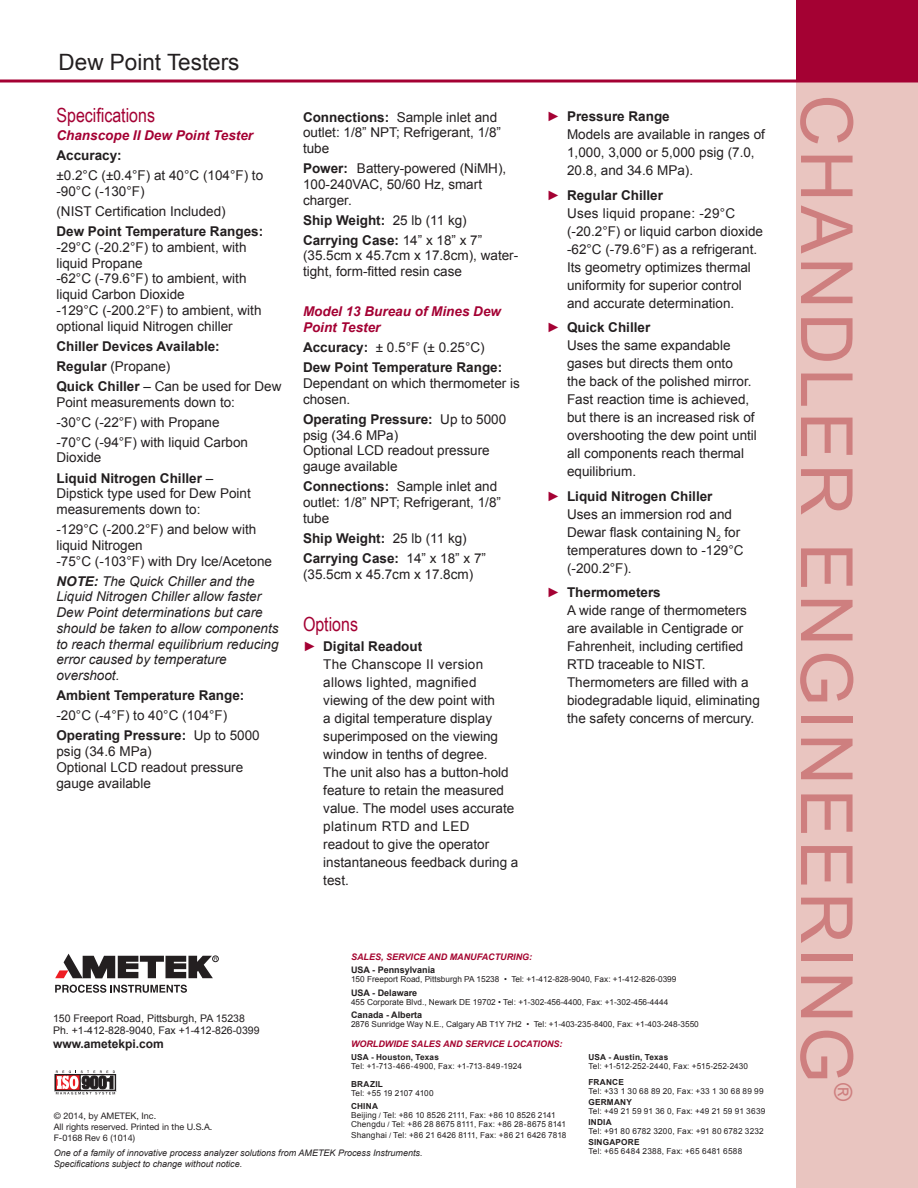
<style>
.page{position:relative;width:918px;height:1188px;background:#fff}
.page>*{position:absolute;margin:0;border:0;box-sizing:border-box;transform-origin:0 0}
._9_SIDEBAR_Heading{font:72px "Arial";letter-spacing:.05em;color:#ce7f7f}
._9_SIDEBAR_Heading-2{font:24.45px "Arial";color:#ce7f7f}
._2_Subhead{font:22.5px "Arial";color:#231f20}
._3_ParagraphHeads{font:19.5px "Arial Narrow";color:#a40133}
._8_SpecificationText{font:13.5px/15.8px "Arial";color:#231f20}
._5_BulletText{font:13.5px/18px "Arial";color:#231f20}
._8_SpecificationText-2{font:italic 13.5px/15.8px "Arial";color:#231f20}
._8_SpecificationText-3{font:700 13.5px "Arial";color:#231f20}
._5_BulletText-2{font:700 13.5px "Arial";color:#231f20}
._8_SpecificationText-4{font:italic 700 13.5px/15.8px "Arial";color:#a40133}
.t1{font:700 12px "Arial";color:#231f20}
.t2{font:10.5px "Arial";color:#231f20}
.t3{font:italic 9px "Arial";color:#231f20}
.t4{font:9px/10.8px "Helvetica Neue";color:#231f20}
.t5{font:italic 700 9px "Arial";color:#a4032e}
.t6{font:700 9px "Arial";color:#231f20}
.t7{font:8.25px/9px "Arial";color:#231f20}
.t8{font:8.25px/9px "Arial";letter-spacing:.025em;color:#231f20}
.t9{font:8.25px/9px "Arial";letter-spacing:.02em;color:#231f20}
.t10{font:8.25px/9px "Arial";letter-spacing:.03em;color:#231f20}
.s1{font-weight:700}
.s2{font-weight:400}
.s3{font-weight:400;color:#a40133}
.s4{font-size:7.5px}
</style>
<div class="page">
<div style="left:796px;top:81px;width:122px;height:1107px;background:#e9c5c0"></div>
<div style="left:796px;top:0;width:122px;height:81px;background:#a40133"></div>
<hr style="left:0;top:80px;width:918px;height:2px;background:#a40133">
<div style="left:55px;top:1074px;width:62px;height:18px;background:#e0e1e3"></div>
<svg style="left:55px;top:1071px;width:61px;height:23px"></svg>
<svg style="left:55px;top:985px;width:132px;height:8px"></svg>
<div style="left:212px;top:956px;width:7px;height:6px;border:1px solid #231f20;border-radius:50%"></div>
<svg style="left:55px;top:954px;width:162px;height:24px"></svg>
<p class="_2_Subhead" style="left:59px;top:48px;width:182px">Dew Point Testers</p>
<p class="_3_ParagraphHeads" style="left:56px;top:101px;width:100px">Specifications</p>
<p class="_8_SpecificationText-4" style="left:56px;top:128px;width:198px">Chanscope II Dew Point Tester</p>
<p class="_8_SpecificationText-3" style="left:56px;top:147px;width:67px">Accuracy:</p>
<p class="_8_SpecificationText" style="left:56px;top:168px;width:208px">±0.2°C (±0.4°F) at 40°C (104°F) to -90°C (-130°F)</p>
<p class="_8_SpecificationText" style="left:56px;top:204px;width:171px">(NIST Certification Included)</p>
<p class="_8_SpecificationText" style="left:56px;top:224px;width:208px"><span class="s1">Dew Point Temperature Ranges: </span>-29°C (-20.2°F) to ambient, with liquid Propane<br>-62°C (-79.6°F) to ambient, with liquid Carbon Dioxide<br>-129°C (-200.2°F) to ambient, with optional liquid Nitrogen chiller</p>
<p class="_8_SpecificationText-3" style="left:56px;top:337px;width:165px">Chiller Devices Available:</p>
<p class="_8_SpecificationText" style="left:56px;top:358px;width:116px"><span class="s1">Regular</span> (Propane)</p>
<p class="_8_SpecificationText" style="left:56px;top:378px;width:226px"><span class="s1">Quick Chiller</span> – Can be used for Dew<br>Point measurements down to:</p>
<p class="_8_SpecificationText" style="left:56px;top:414px;width:165px">-30°C (-22°F) with Propane</p>
<p class="_8_SpecificationText" style="left:56px;top:434px;width:193px">-70°C (-94°F) with liquid Carbon<br>Dioxide</p>
<p class="_8_SpecificationText" style="left:56px;top:470px;width:196px"><span class="s1">Liquid Nitrogen Chiller</span> –<br>Dipstick type used for Dew Point measurements down to:</p>
<p class="_8_SpecificationText" style="left:56px;top:522px;width:217px">-129°C (-200.2°F) and below with liquid Nitrogen<br>-75°C (-103°F) with Dry Ice/Acetone</p>
<p class="_8_SpecificationText-2" style="left:56px;top:573px;width:224px"><span class="s1">NOTE:</span> The Quick Chiller and the<br>Liquid Nitrogen Chiller allow faster<br>Dew Point determinations but care should be taken to allow components to reach thermal equilibrium reducing error caused by temperature overshoot.</p>
<p class="_8_SpecificationText-3" style="left:56px;top:687px;width:190px">Ambient Temperature Range:</p>
<p class="_8_SpecificationText" style="left:56px;top:708px;width:172px">-20°C (-4°F) to 40°C (104°F)</p>
<p class="_8_SpecificationText" style="left:56px;top:728px;width:205px"><span class="s1">Operating Pressure:</span> Up to 5000 psig (34.6 MPa)<br>Optional LCD readout pressure gauge available</p>
<p class="_8_SpecificationText" style="left:303px;top:109px;width:200px"><span class="s1">Connections:</span> Sample inlet and outlet: 1/8” NPT; Refrigerant, 1/8” tube</p>
<p class="_8_SpecificationText" style="left:303px;top:161px;width:205px"><span class="s1">Power:</span> Battery-powered (NiMH),<br>100-240VAC, 50/60 Hz, smart charger.</p>
<p class="_8_SpecificationText-3" style="left:303px;top:211px;width:165px">Ship Weight: <span class="s2">25 lb (11 kg)</span></p>
<p class="_8_SpecificationText" style="left:303px;top:232px;width:217px"><span class="s1">Carrying Case:</span> 14” x 18” x 7” (35.5cm x 45.7cm x 17.8cm), water&shy;tight, form-fitted resin case</p>
<p class="_8_SpecificationText-4" style="left:303px;top:304px;width:200px">Model 13 Bureau of Mines Dew<br>Point Tester</p>
<p class="_8_SpecificationText" style="left:303px;top:340px;width:183px"><span class="s1">Accuracy:</span> ± 0.5°F (± 0.25°C)</p>
<p class="_8_SpecificationText" style="left:303px;top:360px;width:218px"><span class="s1">Dew Point Temperature Range:<br></span>Dependant on which thermometer is chosen.</p>
<p class="_8_SpecificationText" style="left:303px;top:411px;width:205px"><span class="s1">Operating Pressure:</span> Up to 5000 psig (34.6 MPa)<br>Optional LCD readout pressure gauge available</p>
<p class="_8_SpecificationText" style="left:303px;top:479px;width:200px"><span class="s1">Connections:</span> Sample inlet and outlet: 1/8” NPT; Refrigerant, 1/8” tube</p>
<p class="_8_SpecificationText-3" style="left:303px;top:529px;width:165px">Ship Weight: <span class="s2">25 lb (11 kg)</span></p>
<p class="_8_SpecificationText" style="left:303px;top:550px;width:185px"><span class="s1">Carrying Case:</span> 14” x 18” x 7” (35.5cm x 45.7cm x 17.8cm)</p>
<p class="_3_ParagraphHeads" style="left:303px;top:610px;width:57px">Options</p>
<p class="_5_BulletText-2" style="left:303px;top:638px;width:121px"><span class="s3">►</span> Digital Readout</p>
<p class="_5_BulletText" style="left:323px;top:656px;width:197px">The Chanscope II version allows lighted, magnified viewing of the dew point with<br>a digital temperature display superimposed on the viewing window in tenths of degree.<br>The unit also has a button-hold feature to retain the measured value. The model uses accurate platinum RTD and LED readout to give the operator instantaneous feedback during a test.</p>
<p class="_5_BulletText-2" style="left:547px;top:107px;width:125px"><span class="s3">►</span> Pressure Range</p>
<p class="_5_BulletText" style="left:567px;top:126px;width:200px">Models are available in ranges of<br>1,000, 3,000 or 5,000 psig (7.0,<br>20.8, and 34.6 MPa).</p>
<p class="_5_BulletText-2" style="left:547px;top:186px;width:118px"><span class="s3">►</span> Regular Chiller</p>
<p class="_5_BulletText" style="left:567px;top:204px;width:198px">Uses liquid propane: -29°C (-20.2°F) or liquid carbon dioxide -62°C (-79.6°F) as a refrigerant.<br>Its geometry optimizes thermal uniformity for superior control and accurate determination.</p>
<p class="_5_BulletText-2" style="left:547px;top:318px;width:105px"><span class="s3">►</span> Quick Chiller</p>
<p class="_5_BulletText" style="left:567px;top:336px;width:191px">Uses the same expandable gases but directs them onto<br>the back of the polished mirror.<br>Fast reaction time is achieved, but there is an increased risk of overshooting the dew point until all components reach thermal equilibrium.</p>
<p class="_5_BulletText-2" style="left:547px;top:487px;width:167px"><span class="s3">►</span> Liquid Nitrogen Chiller</p>
<p class="_5_BulletText" style="left:567px;top:505px;width:178px">Uses an immersion rod and<br>Dewar flask containing N<sub>2</sub> for temperatures down to -129°C (-200.2°F).</p>
<p class="_5_BulletText-2" style="left:547px;top:583px;width:116px"><span class="s3">►</span> Thermometers</p>
<p class="_5_BulletText" style="left:567px;top:601px;width:194px">A wide range of thermometers are available in Centigrade or<br>Fahrenheit, including certified<br>RTD traceable to NIST.<br>Thermometers are filled with a biodegradable liquid, eliminating the safety concerns of mercury.</p>
<p class="t5" style="left:351px;top:951px;width:183px">SALES, SERVICE AND MANUFACTURING:</p>
<p class="t6" style="left:351px;top:964px;width:86px">USA - Pennsylvania</p>
<p class="t7" style="left:351px;top:975px;width:327px">150 Freeport Road, Pittsburgh PA 15238 • Tel: +1-412-828-9040, Fax: +1-412-826-0399</p>
<p class="t6" style="left:351px;top:987px;width:68px">USA - Delaware</p>
<p class="t7" style="left:351px;top:998px;width:319px">455 Corporate Blvd., Newark DE 19702 • Tel: +1-302-456-4400, Fax: +1-302-456-4444</p>
<p class="t6" style="left:351px;top:1009px;width:73px">Canada - Alberta</p>
<p class="t7" style="left:351px;top:1020px;width:349px">2876 Sunridge Way N.E., Calgary AB T1Y 7H2 • Tel: +1-403-235-8400, Fax: +1-403-248-3550</p>
<p class="t5" style="left:351px;top:1038px;width:213px">WORLDWIDE SALES AND SERVICE LOCATIONS:</p>
<p class="t8" style="left:351px;top:1053px;width:173px"><span class="s1">USA - Houston, Texas<br></span>Tel: +1-713-466-4900, Fax: +1-713-849-1924</p>
<p class="t7" style="left:351px;top:1079px;width:84px"><span class="s1">BRAZIL<br></span>Tel: +55 19 2107 4100</p>
<p class="t9" style="left:351px;top:1102px;width:206px"><span class="s1">CHINA<br></span>Beijing <span class="s4">/</span> Tel: +86 10 8526 2111, Fax: +86 10 8526 2141</p>
<p class="t7" style="left:351px;top:1120px;width:216px">Chengdu <span class="s4">/</span> Tel: +86 28 8675 8111, Fax: +86 28-8675 8141</p>
<p class="t9" style="left:351px;top:1131px;width:217px">Shanghai <span class="s4">/</span> Tel: +86 21 6426 8111, Fax: +86 21 6426 7818</p>
<p class="t2" style="left:53px;top:1012px;width:193px">150 Freeport Road, Pittsburgh, PA 15238</p>
<p class="t2" style="left:53px;top:1024px;width:208px">Ph. +1-412-828-9040, Fax +1-412-826-0399</p>
<p class="t1" style="left:53px;top:1036px;width:112px">www.ametekpi.com</p>
<p class="t7" style="left:588px;top:1053px;width:161px"><span class="s1">USA - Austin, Texas<br></span>Tel: +1-512-252-2440, Fax: +515-252-2430</p>
<p class="t10" style="left:588px;top:1077px;width:177px"><span class="s1">FRANCE<br></span>Tel: +33 1 30 68 89 20, Fax: +33 1 30 68 89 99</p>
<p class="t8" style="left:588px;top:1097px;width:179px"><span class="s1">GERMANY<br></span>Tel: +49 21 59 91 36 0, Fax: +49 21 59 91 3639</p>
<p class="t7" style="left:588px;top:1118px;width:177px"><span class="s1">INDIA<br></span>Tel: +91 80 6782 3200, Fax: +91 80 6782 3232</p>
<p class="t10" style="left:588px;top:1138px;width:156px"><span class="s1">SINGAPORE<br></span>Tel: +65 6484 2388, Fax: +65 6481 6588</p>
<p class="t4" style="left:54px;top:1110px;width:160px">© 2014, by AMETEK, Inc.<br>All rights reserved. Printed in the U.S.A.</p>
<p class="t4" style="left:54px;top:1132px;width:83px">F-0168 Rev 6 (1014)</p>
<p class="t3" style="left:54px;top:1147px;width:370px">One of a family of innovative process analyzer solutions from AMETEK Process Instruments.</p>
<p class="t3" style="left:54px;top:1158px;width:190px">Specifications subject to change without notice.</p>
<p class="_9_SIDEBAR_Heading" style="left:873px;top:94px;width:990px;rotate:90deg">CHANDLER ENGINEERING</p>
<p class="_9_SIDEBAR_Heading-2" style="left:859px;top:1083px;width:20px;rotate:90deg">®</p>
</div>
